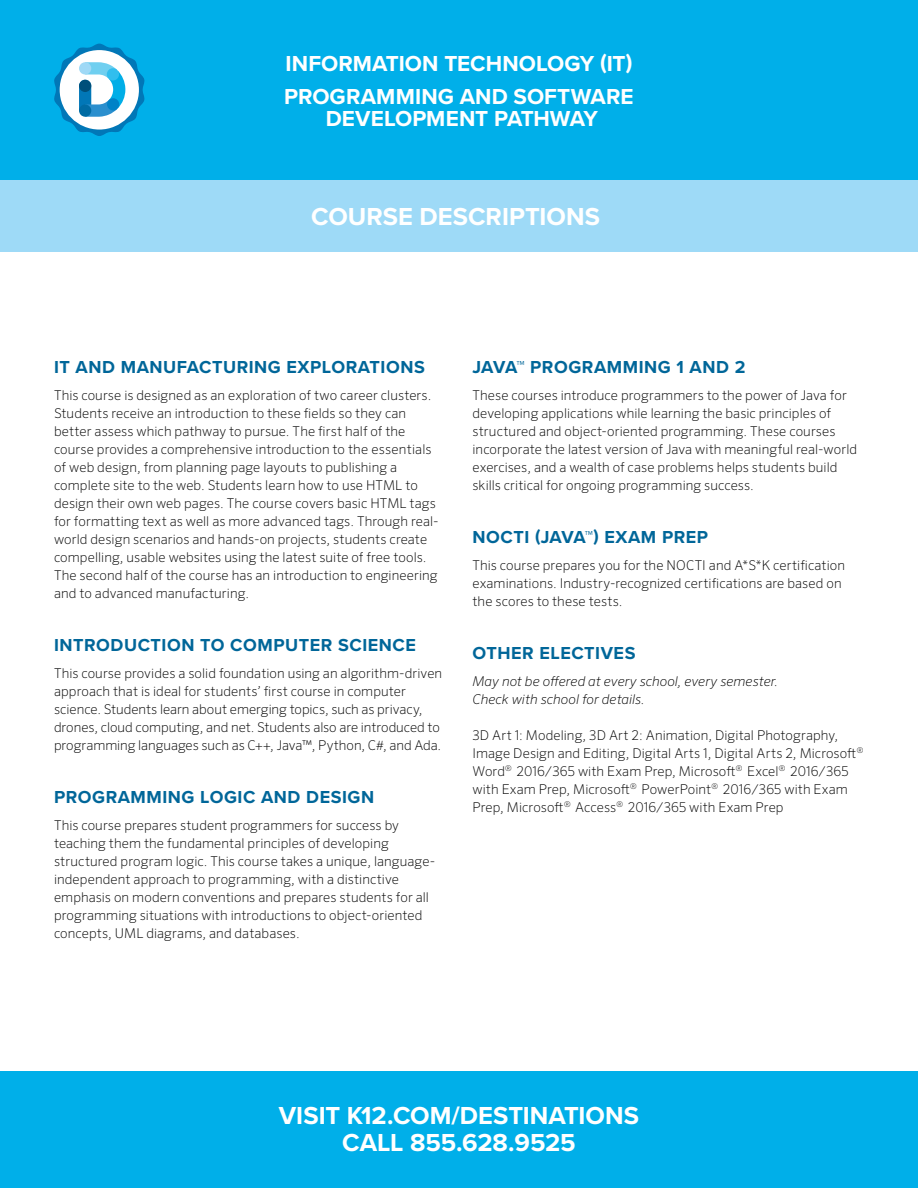
<style>
.page{position:relative;width:918px;height:1188px;background:#fff}
.page>*{position:absolute;margin:0;border:0;box-sizing:border-box;transform-origin:0 0}
.t1{font:700 25.5px/27px "Proxima Nova";color:#fff;text-align:center}
.t2{font:700 22.5px/33px "Proxima Nova";color:#fff}
.t3{font:700 18px "Proxima Nova";letter-spacing:.03em;color:#069}
.t4{font:200 13.5px/18px "Sero OT";letter-spacing:.005em;color:#000}
.t5{font:italic 200 13.5px/18px "Sero OT";color:#000}
</style>
<div class="page">
<div style="left:0;top:1071px;width:918px;height:117px;background:#00afe9"></div>
<div style="left:0;top:180px;width:918px;height:72px;background:#9edaf7"></div>
<div style="left:0;top:0;width:918px;height:180px;background:#00afe9"></div>
<svg style="left:54px;top:44px;width:90px;height:92px"></svg>
<div style="left:79px;top:80px;width:12px;height:12px;background:#004f7a;border-radius:50%"></div>
<div style="left:79px;top:62px;width:12px;height:13px;background:#9fd9f6;border-radius:50%"></div>
<div style="left:107px;top:68px;width:12px;height:13px;background:#31beee;border-radius:50%"></div>
<div style="left:79px;top:104px;width:12px;height:13px;background:#006ba3;border-radius:50%"></div>
<div style="left:107px;top:98px;width:12px;height:12px;background:#0082c7;border-radius:50%"></div>
<h2 class="t2" style="left:284px;top:48px;width:351px">INFORMATION TECHNOLOGY (IT)<br>PROGRAMMING AND SOFTWARE</h2>
<h2 class="t2" style="left:326px;top:103px;width:274px">DEVELOPMENT PATHWAY</h2>
<h1 class="t1" style="left:311px;top:204px;width:290px">COURSE DESCRIPTIONS</h1>
<h3 class="t3" style="left:54px;top:356px;width:372px">IT AND MANUFACTURING EXPLORATIONS</h3>
<p class="t4" style="left:54px;top:386px;width:386px">This course is designed as an exploration of two career clusters.<br>Students receive an introduction to these fields so they can better assess which pathway to pursue. The first half of the course provides a comprehensive introduction to the essentials of web design, from planning page layouts to publishing a complete site to the web. Students learn how to use HTML to design their own web pages. The course covers basic HTML tags for formatting text as well as more advanced tags. Through real&shy;world design scenarios and hands-on projects, students create compelling, usable websites using the latest suite of free tools.<br>The second half of the course has an introduction to engineering and to advanced manufacturing.</p>
<h3 class="t3" style="left:54px;top:634px;width:363px">INTRODUCTION TO COMPUTER SCIENCE</h3>
<p class="t4" style="left:54px;top:664px;width:390px">This course provides a solid foundation using an algorithm-driven approach that is ideal for students’ first course in computer science. Students learn about emerging topics, such as privacy, drones, cloud computing, and net. Students also are introduced to programming languages such as C++, Java™, Python, C#, and Ada.</p>
<h3 class="t3" style="left:54px;top:786px;width:322px">PROGRAMMING LOGIC AND DESIGN</h3>
<p class="t4" style="left:54px;top:816px;width:383px">This course prepares student programmers for success by teaching them the fundamental principles of developing structured program logic. This course takes a unique, language&shy;independent approach to programming, with a distinctive emphasis on modern conventions and prepares students for all programming situations with introductions to object-oriented concepts, UML diagrams, and databases.</p>
<h3 class="t3" style="left:472px;top:356px;width:275px">JAVA™ PROGRAMMING 1 AND 2</h3>
<p class="t4" style="left:472px;top:386px;width:386px">These courses introduce programmers to the power of Java for developing applications while learning the basic principles of structured and object-oriented programming. These courses incorporate the latest version of Java with meaningful real-world exercises, and a wealth of case problems helps students build skills critical for ongoing programming success.</p>
<h3 class="t3" style="left:472px;top:526px;width:237px">NOCTI (JAVA™) EXAM PREP</h3>
<p class="t4" style="left:472px;top:556px;width:374px">This course prepares you for the NOCTI and A*S*K certification examinations. Industry-recognized certifications are based on the scores to these tests.</p>
<h3 class="t3" style="left:472px;top:642px;width:164px">OTHER ELECTIVES</h3>
<p class="t5" style="left:472px;top:672px;width:307px">May not be offered at every school, every semester.<br>Check with school for details.</p>
<p class="t4" style="left:472px;top:726px;width:392px">3D Art 1: Modeling, 3D Art 2: Animation, Digital Photography, Image Design and Editing, Digital Arts 1, Digital Arts 2, Microsoft<sup>® </sup>Word<sup>®</sup> 2016/365 with Exam Prep, Microsoft<sup>®</sup> Excel<sup>®</sup> 2016/365 with Exam Prep, Microsoft<sup>®</sup> PowerPoint<sup>®</sup> 2016/365 with Exam Prep, Microsoft<sup>®</sup> Access<sup>®</sup> 2016/365 with Exam Prep</p>
<h1 class="t1" style="left:279px;top:1103px;width:362px">VISIT K12.COM/DESTINATIONS<br>CALL 855.628.9525</h1>
</div>
